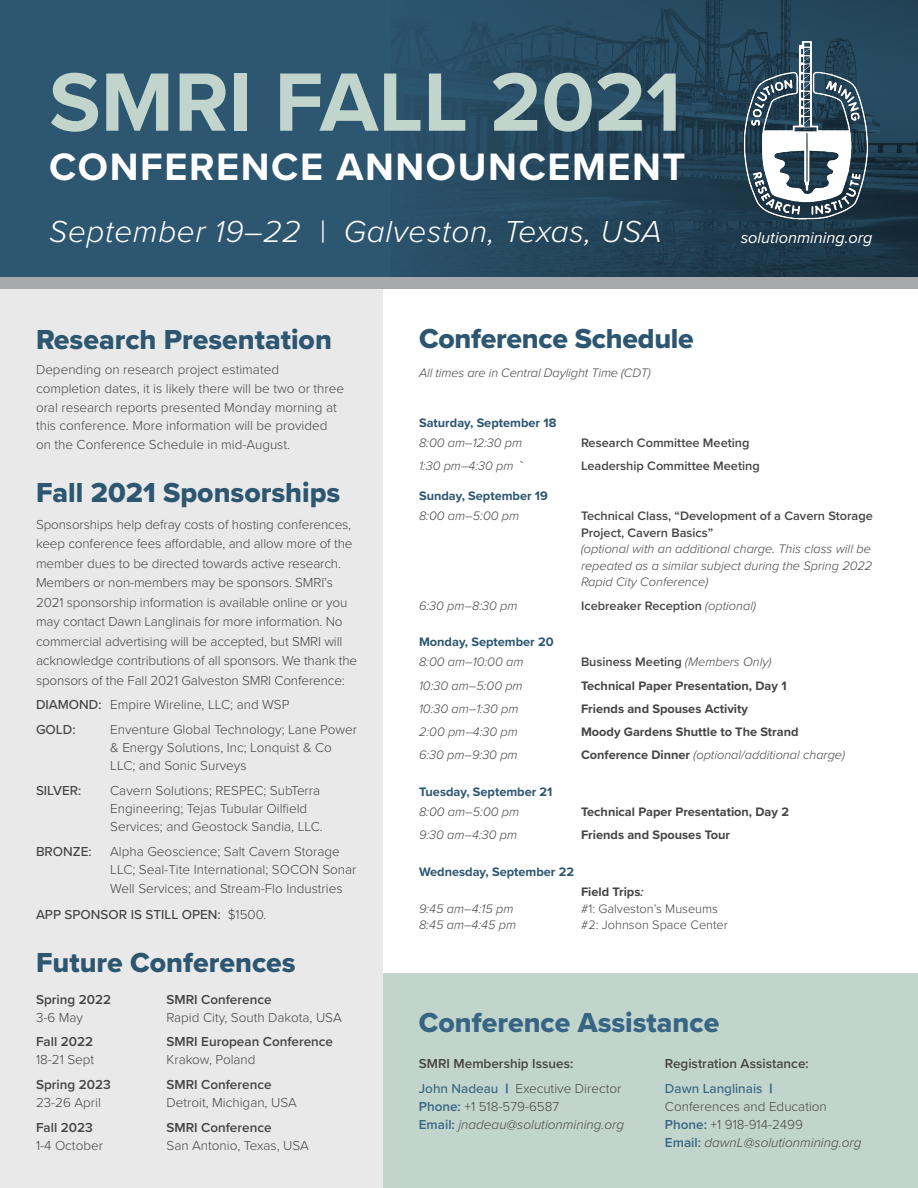
<style>
.page{position:relative;width:918px;height:1188px;background:#fff}
.page>*{position:absolute;margin:0;border:0;box-sizing:border-box;transform-origin:0 0}
.t1{font:700 85.8px "Proxima Nova";color:#c2d5cc}
.t2{font:700 39.6px "Proxima Nova";letter-spacing:.04em;color:#fff}
.t3{font:italic 300 31.5px "Proxima Nova";letter-spacing:.02em;color:#fff}
.t4{font:28.5px "Proxima Nova Extrabld";color:#2d5670}
.t5{font:28.5px "Proxima Nova Extrabld";color:#376684}
.t6{font:italic 16.35px "Proxima Nova";color:#fff}
.t7{font:300 13.5px/19.5px "Proxima Nova";color:#454546}
.t8{font:600 13.5px "Proxima Nova";color:#454546}
.t9{font:italic 300 13.5px "Proxima Nova";color:#454546}
.t10{font:500 13.5px "Proxima Nova";color:#454546}
.t11{font:italic 300 12.75px/16.5px "Proxima Nova";color:#454546}
.t12{font:700 12.75px "Proxima Nova";color:#454546}
.t13{font:600 12.75px "Proxima Nova";color:#454546}
.t14{font:700 12.75px "Proxima Nova";color:#2d5670}
.t15{font:300 12.75px "Proxima Nova";color:#454546}
.s1{font-weight:500}
.s2{font-weight:300}
.s3{font-weight:600;font-style:normal}
.s4{font-weight:300;font-style:italic}
.s5{font-weight:700;font-style:normal}
.s6{font-weight:600;font-style:italic}
.s7{font-weight:500;color:#376684}
.s8{font-weight:900;color:#376684}
.s9{font-weight:600;color:#376684}
.s10{font-weight:600;font-style:normal;color:#376684}
</style>
<div class="page">
<div style="left:376px;top:973px;width:542px;height:215px;background:#c2d5cc"></div>
<svg style="left:0;top:0;width:918px;height:278px;background:#284d65"></svg>
<div style="left:0;top:283px;width:382px;height:905px;background:#e9e9ea"></div>
<div style="left:0;top:278px;width:918px;height:11px;background:#a7a8ac"></div>
<img style="left:739px;top:41px;width:136px;height:179px">
<p class="t1" style="left:49px;top:38px;width:634px">SMRI FALL 2021</p>
<p class="t2" style="left:49px;top:137px;width:638px">CONFERENCE ANNOUNCEMENT</p>
<p class="t3" style="left:49px;top:208px;width:614px">September 19–22 | Galveston, Texas, USA</p>
<p class="t6" style="left:741px;top:225px;width:133px">solutionmining.org</p>
<p class="t4" style="left:36px;top:318px;width:297px">Research Presentation</p>
<p class="t7" style="left:36px;top:360px;width:310px;line-height:18.8px">Depending on research project estimated completion dates, it is likely there will be two or three oral research reports presented Monday morning at this conference. More information will be provided on the Conference Schedule in mid-August.</p>
<p class="t4" style="left:36px;top:472px;width:306px">Fall 2021 Sponsorships</p>
<p class="t7" style="left:36px;top:514px;width:323px">Sponsorships help defray costs of hosting conferences, keep conference fees affordable, and allow more of the member dues to be directed towards active research.<br>Members or non-members may be sponsors. SMRI’s 2021 sponsorship information is available online or you may contact Dawn Langlinais for more information. No commercial advertising will be accepted, but SMRI will acknowledge contributions of all sponsors. We thank the sponsors of the Fall 2021 Galveston SMRI Conference:</p>
<p class="t7" style="left:36px;top:694px;width:255px"><span class="s1">DIAMOND:</span> Empire Wireline, LLC; and WSP</p>
<p class="t10" style="left:36px;top:720px;width:41px">GOLD:</p>
<p class="t7" style="left:110px;top:720px;width:248px;line-height:18px">Enventure Global Technology; Lane Power &amp; Energy Solutions, Inc; Lonquist &amp; Co<br>LLC; and Sonic Surveys</p>
<p class="t10" style="left:36px;top:780px;width:47px">SILVER:</p>
<p class="t7" style="left:110px;top:781px;width:214px;line-height:18px">Cavern Solutions; RESPEC; SubTerra<br>Engineering; Tejas Tubular Oilfield<br>Services; and Geostock Sandia, LLC.</p>
<p class="t10" style="left:36px;top:841px;width:57px">BRONZE:</p>
<p class="t7" style="left:110px;top:841px;width:248px;line-height:18px">Alpha Geoscience; Salt Cavern Storage<br>LLC; Seal-Tite International; SOCON Sonar</p>
<p class="t7" style="left:110px;top:878px;width:234px">Well Services; and Stream-Flo Industries</p>
<p class="t10" style="left:36px;top:905px;width:232px">APP SPONSOR IS STILL OPEN: <span class="s2">$1500.</span></p>
<p class="t4" style="left:36px;top:941px;width:261px">Future Conferences</p>
<p class="t8" style="left:36px;top:989px;width:77px">Spring 2022</p>
<p class="t8" style="left:167px;top:989px;width:107px">SMRI Conference</p>
<p class="t7" style="left:36px;top:1007px;width:48px">3-6 May</p>
<p class="t7" style="left:167px;top:1007px;width:177px">Rapid City, South Dakota, USA</p>
<p class="t8" style="left:36px;top:1032px;width:59px">Fall 2022</p>
<p class="t8" style="left:167px;top:1032px;width:168px">SMRI European Conference</p>
<p class="t7" style="left:36px;top:1049px;width:60px">18-21 Sept</p>
<p class="t7" style="left:167px;top:1049px;width:91px">Krakow, Poland</p>
<p class="t8" style="left:36px;top:1074px;width:76px">Spring 2023</p>
<p class="t8" style="left:167px;top:1074px;width:107px">SMRI Conference</p>
<p class="t7" style="left:36px;top:1092px;width:66px">23-26 April</p>
<p class="t7" style="left:167px;top:1092px;width:132px">Detroit, Michigan, USA</p>
<p class="t8" style="left:36px;top:1117px;width:58px">Fall 2023</p>
<p class="t8" style="left:167px;top:1117px;width:107px">SMRI Conference</p>
<p class="t7" style="left:36px;top:1135px;width:69px">1-4 October</p>
<p class="t7" style="left:167px;top:1135px;width:144px">San Antonio, Texas, USA</p>
<p class="t4" style="left:419px;top:317px;width:276px">Conference Schedule</p>
<p class="t11" style="left:419px;top:364px;width:233px">All times are in Central Daylight Time (CDT)</p>
<p class="t14" style="left:419px;top:413px;width:139px">Saturday, September 18</p>
<p class="t11" style="left:419px;top:434px;width:105px">8:00 am–12:30 pm</p>
<p class="t13" style="left:581px;top:433px;width:170px">Research Committee Meeting</p>
<p class="t11" style="left:419px;top:457px;width:106px">1:30 pm–4:30 pm <span class="s3">`</span></p>
<p class="t13" style="left:581px;top:457px;width:180px">Leadership Committee Meeting</p>
<p class="t14" style="left:419px;top:487px;width:130px">Sunday, September 19</p>
<p class="t11" style="left:419px;top:507px;width:102px">8:00 am–5:00 pm</p>
<p class="t11" style="left:581px;top:507px;width:293px"><span class="s3">Technical Class, “Development of a Cavern Storage Project, Cavern Basics”<br></span>(optional with an additional charge. This class will be repeated as a similar subject during the Spring 2022<br>Rapid City Conference)</p>
<p class="t11" style="left:419px;top:596px;width:100px">6:30 pm–8:30 pm</p>
<p class="t13" style="left:581px;top:596px;width:176px">Icebreaker Reception <span class="s4">(optional)</span></p>
<p class="t14" style="left:419px;top:633px;width:136px">Monday, September 20</p>
<p class="t11" style="left:419px;top:653px;width:106px">8:00 am–10:00 am</p>
<p class="t13" style="left:581px;top:653px;width:192px">Business Meeting <span class="s4">(Members Only)</span></p>
<p class="t11" style="left:419px;top:676px;width:105px">10:30 am–5:00 pm</p>
<p class="t12" style="left:581px;top:676px;width:207px">Technical Paper Presentation, Day 1</p>
<p class="t11" style="left:419px;top:700px;width:101px">10:30 am–1:30 pm</p>
<p class="t12" style="left:581px;top:699px;width:168px">Friends and Spouses Activity</p>
<p class="t11" style="left:419px;top:723px;width:100px">2:00 pm–4:30 pm</p>
<p class="t12" style="left:581px;top:722px;width:219px">Moody Gardens Shuttle to The Strand</p>
<p class="t11" style="left:419px;top:746px;width:100px">6:30 pm–9:30 pm</p>
<p class="t11" style="left:581px;top:746px;width:266px"><span class="s5">Conference Dinner</span> (optional/additional charge)</p>
<p class="t14" style="left:419px;top:782px;width:135px">Tuesday, September 21</p>
<p class="t11" style="left:419px;top:803px;width:102px">8:00 am–5:00 pm</p>
<p class="t12" style="left:581px;top:802px;width:209px">Technical Paper Presentation, Day 2</p>
<p class="t11" style="left:419px;top:826px;width:100px">9:30 am–4:30 pm</p>
<p class="t12" style="left:581px;top:826px;width:151px">Friends and Spouses Tour</p>
<p class="t14" style="left:419px;top:862px;width:157px">Wednesday, September 22</p>
<p class="t12" style="left:581px;top:882px;width:64px">Field Trips<span class="s6">:</span></p>
<p class="t11" style="left:419px;top:899px;width:96px">9:45 am–4:15 pm</p>
<p class="t15" style="left:581px;top:899px;width:139px">#1: Galveston’s Museums</p>
<p class="t11" style="left:419px;top:916px;width:99px">8:45 am–4:45 pm</p>
<p class="t15" style="left:581px;top:915px;width:148px">#2: Johnson Space Center</p>
<p class="t5" style="left:419px;top:1001px;width:302px">Conference Assistance</p>
<p class="t8" style="left:665px;top:1054px;width:145px">Registration Assistance:</p>
<p class="t7" style="left:665px;top:1079px;width:163px;line-height:18px"><span class="s7">Dawn Langlinais</span> <span class="s8">|<br></span>Conferences and Education</p>
<p class="t7" style="left:665px;top:1114px;width:140px"><span class="s9">Phone:</span> +1 918-914-2499</p>
<p class="t9" style="left:665px;top:1132px;width:198px"><span class="s10">Email:</span> dawnL@solutionmining.org</p>
<p class="t8" style="left:419px;top:1054px;width:156px">SMRI Membership Issues:</p>
<p class="t7" style="left:419px;top:1078px;width:204px"><span class="s7">John Nadeau</span> <span class="s8">|</span> Executive Director</p>
<p class="t7" style="left:419px;top:1096px;width:142px"><span class="s9">Phone:</span> +1 518-579-6587</p>
<p class="t9" style="left:419px;top:1114px;width:207px"><span class="s10">Email:</span> jnadeau@solutionmining.org</p>
</div>
